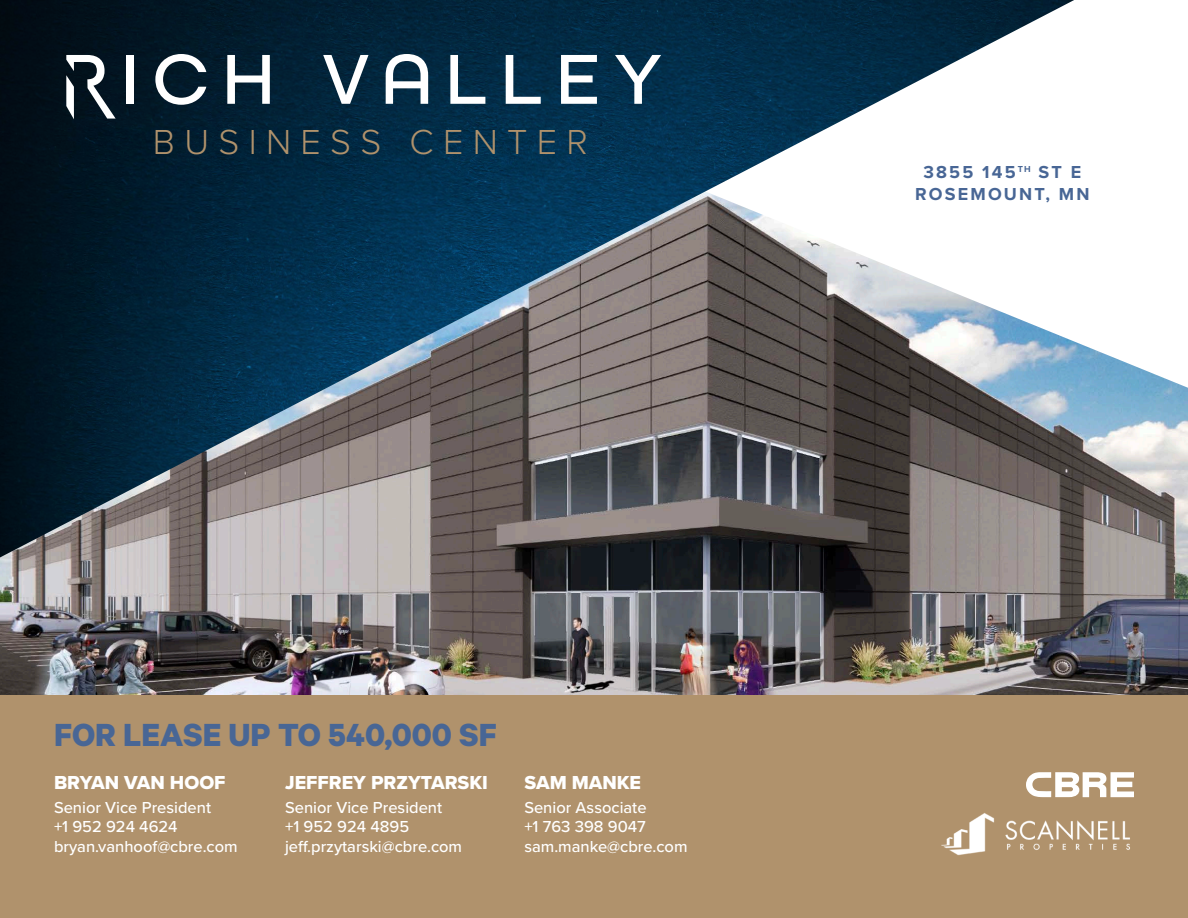
<style>
.page{position:relative;width:1188px;height:918px;background:#fff}
.page>*{position:absolute;margin:0;border:0;box-sizing:border-box;transform-origin:0 0}
.t1{font:700 36px "Calibre";color:#486695}
.t2{font:300 36px "Proxima Nova";letter-spacing:.26em;color:#b0926c}
.t3{font:19.5px "Proxima Nova Extrabld";color:#fff}
.t4{font:700 18px "Proxima Nova";letter-spacing:.12em;color:#486695}
.t5{font:500 16.5px "Proxima Nova";color:#fff}
</style>
<div class="page">
<img style="left:0;top:341px;width:1188px;height:354px">
<img style="left:0;top:0;width:1074px;height:557px">
<div style="left:0;top:695px;width:1188px;height:223px;background:#b0926c"></div>
<svg style="left:1026px;top:772px;width:108px;height:25px"></svg>
<img style="left:941px;top:813px;width:189px;height:43px">
<svg style="left:66px;top:55px;width:50px;height:64px"></svg>
<div style="left:127px;top:55px;width:7px;height:49px;background:#fff"></div>
<svg style="left:155px;top:54px;width:51px;height:51px"></svg>
<svg style="left:227px;top:55px;width:43px;height:49px"></svg>
<svg style="left:323px;top:55px;width:46px;height:49px"></svg>
<svg style="left:386px;top:54px;width:42px;height:50px"></svg>
<svg style="left:450px;top:55px;width:35px;height:49px"></svg>
<svg style="left:506px;top:55px;width:35px;height:49px"></svg>
<svg style="left:561px;top:55px;width:36px;height:49px"></svg>
<svg style="left:615px;top:55px;width:46px;height:49px"></svg>
<p class="t2" style="left:153px;top:115px;width:437px">BUSINESS CENTER</p>
<p class="t1" style="left:54px;top:713px;width:445px">FOR LEASE UP TO 540,000 SF</p>
<p class="t3" style="left:54px;top:768px;width:173px">BRYAN VAN HOOF</p>
<p class="t5" style="left:54px;top:795px;width:159px">Senior Vice President</p>
<p class="t5" style="left:54px;top:815px;width:125px">+1 952 924 4624</p>
<p class="t5" style="left:54px;top:834px;width:185px">bryan.vanhoof@cbre.com</p>
<p class="t3" style="left:285px;top:768px;width:204px">JEFFREY PRZYTARSKI</p>
<p class="t5" style="left:285px;top:795px;width:159px">Senior Vice President</p>
<p class="t5" style="left:285px;top:815px;width:126px">+1 952 924 4895</p>
<p class="t5" style="left:285px;top:834px;width:179px">jeff.przytarski@cbre.com</p>
<p class="t3" style="left:524px;top:768px;width:118px">SAM MANKE</p>
<p class="t5" style="left:524px;top:795px;width:124px">Senior Associate</p>
<p class="t5" style="left:524px;top:815px;width:123px">+1 763 398 9047</p>
<p class="t5" style="left:524px;top:834px;width:165px">sam.manke@cbre.com</p>
<p class="t4" style="left:924px;top:159px;width:159px">3855 145<sup>TH</sup> ST E</p>
<p class="t4" style="left:915px;top:181px;width:176px">ROSEMOUNT, MN</p>
</div>
